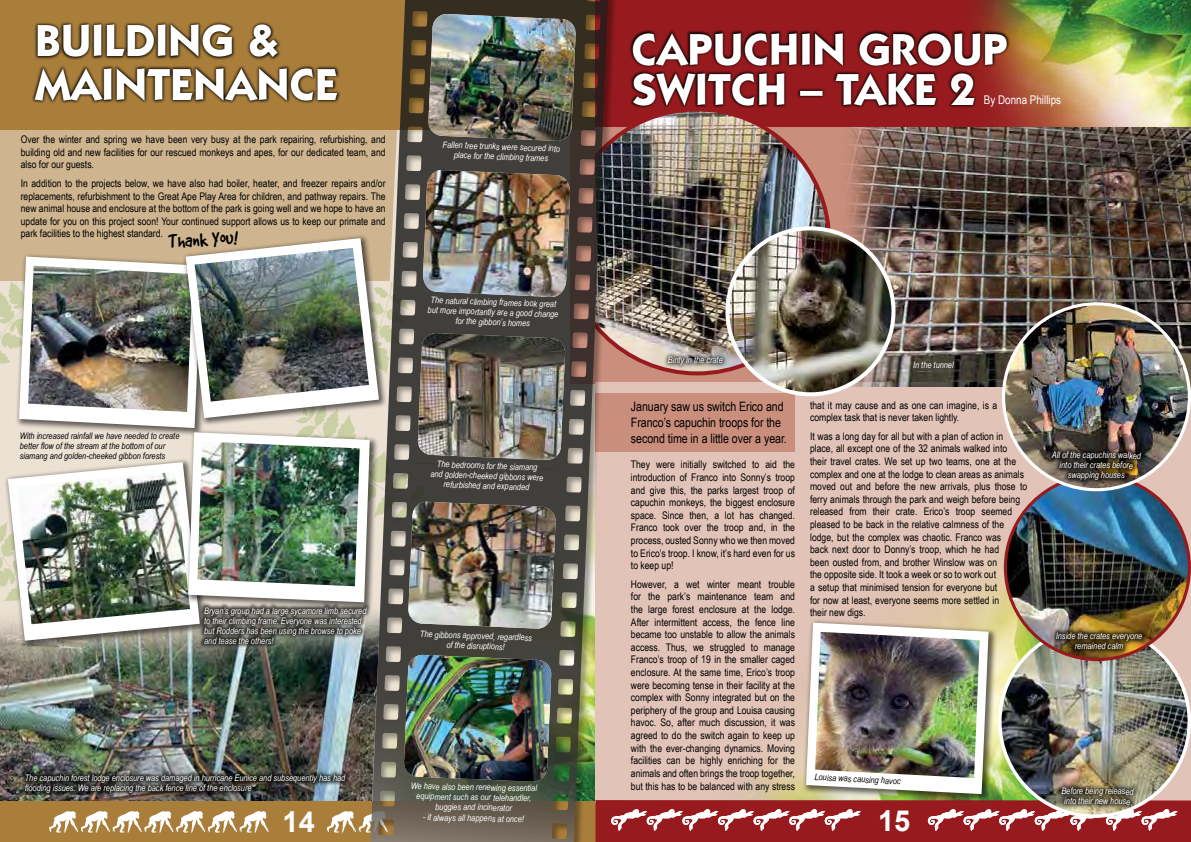
<style>
.page{position:relative;width:1191px;height:842px;background:#fff}
.page>*{position:absolute;margin:0;border:0;box-sizing:border-box;transform-origin:0 0}
.t1{font:700 45px/43px "Itc Kabel";letter-spacing:.01em;color:#fff}
.t2{font:700 29px "Arial";color:#fff}
.t3{font:21.2px "Good Dog Plain";color:#000}
.t4{font:13px/16px "Arial Narrow";letter-spacing:-.005em;color:#000}
.t5{font:12px "Arial Narrow";color:#fff}
.t6{font:10.5px/12.6px "Arial Narrow";color:#000;text-align:justify}
.t7{font:italic 9px/10px "Arial Narrow";color:#fff;text-align:center}
.t8{font:italic 9px/10px "Arial Narrow";color:#000}
</style>
<div class="page">
<img style="left:0;top:641px;width:306px;height:160px">
<div style="left:0;top:130px;width:369px;height:40px;background:#ceb58f"></div>
<img style="left:306px;top:649px;width:63px;height:152px">
<div style="left:0;top:0;width:595px;height:130px;background:#a97e3b"></div>
<svg style="left:32px;top:22px;width:308px;height:81px"></svg>
<div style="left:0;top:801px;width:595px;height:41px;background:#a97e3b"></div>
<svg style="left:327px;top:811px;width:42px;height:22px"></svg>
<svg style="left:49px;top:811px;width:220px;height:22px"></svg>
<div style="left:4px;top:458px;width:204px;height:191px;background:#000;opacity:.59"></div>
<img style="left:370px;top:0;width:225px;height:842px">
<img style="left:428px;top:14px;width:148px;height:127px">
<img style="left:0;top:170px;width:570px;height:471px">
<img style="left:408px;top:502px;width:148px;height:127px">
<img style="left:404px;top:655px;width:147px;height:127px">
<div style="left:199px;top:602px;width:173px;height:47px;background:#000;opacity:.75"></div>
<div style="left:20px;top:769px;width:331px;height:29px;background:#000;opacity:.75"></div>
<img style="left:595px;top:0;width:596px;height:842px">
<h1 class="t1" style="left:36px;top:19px;width:304px">BUILDING &amp;<br>MAINTENANCE</h1>
<p class="t6" style="left:21px;top:133px;width:366px">Over the winter and spring we have been very busy at the park repairing, refurbishing, and building old and new facilities for our rescued monkeys and apes, for our dedicated team, and also for our guests.</p>
<p class="t6" style="left:21px;top:177px;width:366px">In addition to the projects below, we have also had boiler, heater, and freezer repairs and/or replacements, refurbishment to the Great Ape Play Area for children, and pathway repairs. The new animal house and enclosure at the bottom of the park is going well and we hope to have an update for you on this project soon! Your continued support allows us to keep our primate and park facilities to the highest standard.</p>
<h3 class="t3" style="left:160px;top:232px;width:79px;rotate:-3deg">– Thank You!</h3>
<p class="t7" style="left:443px;top:139px;width:119px;rotate:2deg">Fallen tree trunks were secured into place for the climbing frames</p>
<p class="t7" style="left:428px;top:295px;width:132px;rotate:2deg">The natural climbing frames look great but more importantly are a good change for the gibbon’s homes</p>
<p class="t8" style="left:20px;top:431px;width:161px">With increased rainfall we have needed to create better flow of the stream at the bottom of our siamang and golden-cheeked gibbon forests</p>
<p class="t7" style="left:431px;top:459px;width:114px;rotate:2deg">The bedrooms for the siamang and golden-cheeked gibbons were refurbished and expanded</p>
<p class="t7" style="left:204px;top:606px;width:164px;text-align:left">Bryan’s group had a large sycamore limb secured to their climbing frame. Everyone was interested but Rodders has been using the browse to poke and tease the others!</p>
<p class="t7" style="left:420px;top:629px;width:113px;rotate:2deg">The gibbons approved, regardless of the disruptions!</p>
<p class="t7" style="left:25px;top:773px;width:322px;text-align:left">The capuchin forest lodge enclosure was damaged in hurricane Eunice and subsequently has had flooding issues. We are replacing the back fence line of the enclosure</p>
<h2 class="t2" style="left:282px;top:803px;width:34px">14</h2>
<p class="t7" style="left:411px;top:781px;width:128px;rotate:1deg">We have also been renewing essential equipment such as our telehandler, buggies and incinerator</p>
<p class="t7" style="left:423px;top:812px;width:102px;rotate:1deg">- it always all happens at once!</p>
<h1 class="t1" style="left:632px;top:29px;width:378px;line-height:40px">CAPUCHIN GROUP<br>SWITCH – TAKE 2</h1>
<p class="t5" style="left:984px;top:91px;width:79px">By Donna Phillips</p>
<p class="t7" style="left:668px;top:355px;width:56px">Binty in the crate</p>
<p class="t4" style="left:631px;top:398px;width:157px">January saw us switch Erico and<br>Franco’s capuchin troops for the second time in a little over a year.</p>
<p class="t6" style="left:631px;top:458px;width:166px">They were initially switched to aid the introduction of Franco into Sonny’s troop and give this, the parks largest troop of capuchin monkeys, the biggest enclosure space. Since then, a lot has changed.<br>Franco took over the troop and, in the process, ousted Sonny who we then moved to Erico’s troop. I know, it’s hard even for us to keep up!</p>
<p class="t6" style="left:631px;top:577px;width:166px">However, a wet winter meant trouble for the park’s maintenance team and the large forest enclosure at the lodge.<br>After intermittent access, the fence line became too unstable to allow the animals access. Thus, we struggled to manage Franco’s troop of 19 in the smaller caged enclosure. At the same time, Erico’s troop were becoming tense in their facility at the complex with Sonny integrated but on the periphery of the group and Louisa causing havoc. So, after much discussion, it was agreed to do the switch again to keep up with the ever-changing dynamics. Moving facilities can be highly enriching for the animals and often brings the troop together, but this has to be balanced with any stress</p>
<p class="t7" style="left:913px;top:360px;width:42px">In the tunnel</p>
<p class="t6" style="left:810px;top:398px;width:188px">that it may cause and as one can imagine, is a complex task that is never taken lightly.</p>
<p class="t6" style="left:810px;top:429px;width:218px;text-align:left">It was a long day for all but with a plan of action in place, all except one of the 32 animals walked into<br>their travel crates. We set up two teams, one at the complex and one at the lodge to clean areas as animals moved out and before the new arrivals, plus those to ferry animals through the park and weigh before being released from their crate. Erico’s troop seemed pleased to be back in the relative calmness of the lodge, but the complex was chaotic. Franco was<br>back next door to Donny’s troop, which he had<br>been ousted from, and brother Winslow was on<br>the opposite side. It took a week or so to work out<br>a setup that minimised tension for everyone but<br>for now at least, everyone seems more settled in<br>their new digs.</p>
<p class="t8" style="left:815px;top:772px;width:88px;rotate:3deg">Louisa was causing havoc</p>
<h2 class="t2" style="left:878px;top:801px;width:34px">15</h2>
<p class="t7" style="left:1051px;top:450px;width:91px">All of the capuchins walked into their crates before swapping houses</p>
<p class="t7" style="left:1055px;top:631px;width:88px">Inside the crates everyone remained calm</p>
<p class="t7" style="left:1061px;top:786px;width:74px">Before being released into their new house</p>
</div>
